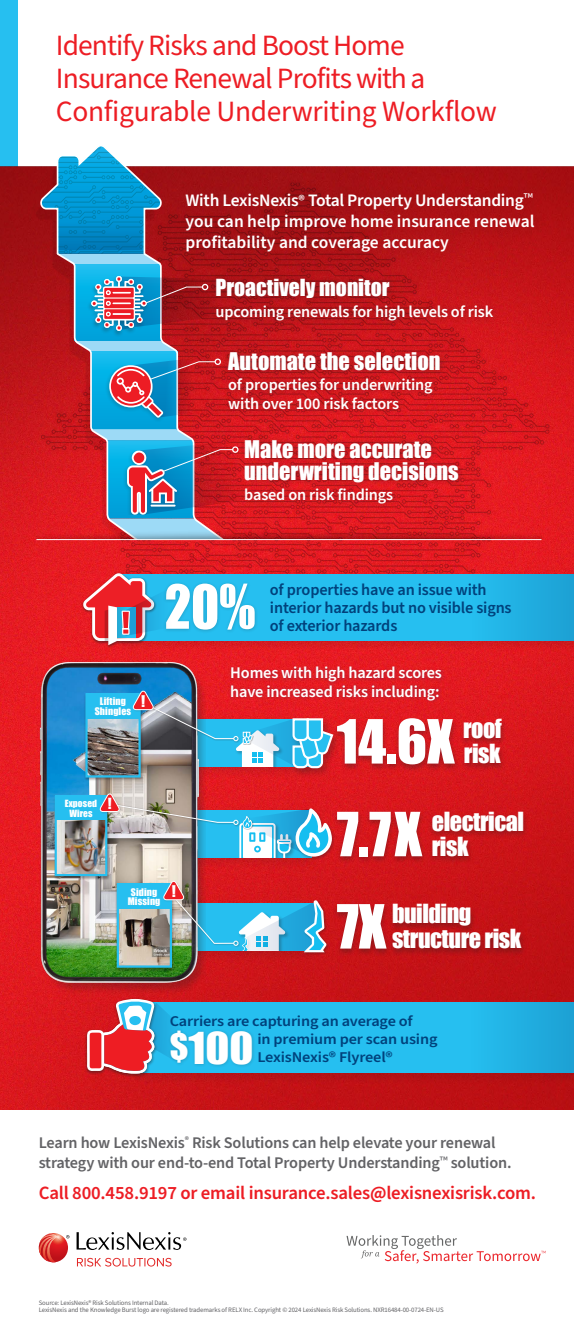
<style>
.page{position:relative;width:574px;height:1330px;background:#fff}
.page>*{position:absolute;margin:0;border:0;box-sizing:border-box;transform-origin:0 0}
.t1{font:56.25px "Impact";color:#fff}
.t2{font:56.06px "Impact";color:#fff;scale:.94 1}
.t3{font:40.38px "Impact";color:#fff;scale:1.11 1}
.t4{font:29.38px/32.6px "Source Sans Pro";letter-spacing:-.03em;color:#ed1d24}
.t5{font:24.19px/25px "Impact";letter-spacing:-.02em;color:#fff}
.t6{font:22.31px/22.3px "Impact";color:#fff}
.t7{font:21.62px "Impact";color:#fff}
.t8{font:600 18.75px "Source Sans Pro";letter-spacing:-.01em;color:#ed1d24}
.t9{font:600 17.5px/20.6px "Source Sans Pro";color:#fff;text-align:justify}
.t10{font:600 16.25px/18.1px "Source Sans Pro";letter-spacing:-.01em;color:#fff}
.t11{font:600 16.25px/19.4px "Source Sans Pro";letter-spacing:-.01em;color:#636366}
.t12{font:600 16.25px/18.1px "Source Sans Pro";letter-spacing:-.01em;color:#01427c}
.t13{font:600 14.94px/18.1px "Source Sans Pro";letter-spacing:-.01em;color:#01427c;scale:1.09 1}
.t14{font:14.81px "Impact";color:#fff}
.t15{font:14.12px "Impact";color:#fff}
.t16{font:9.62px/9.6px "Impact";letter-spacing:.01em;color:#fff;text-align:center}
.t17{font:9.12px/9.1px "Impact";letter-spacing:.01em;color:#fff;text-align:center}
.Ad_Legal{font:6.75px "Source Sans Pro";letter-spacing:-.015em;color:#636366}
.s1{font-size:14.38px}
.s2{font-size:34.19px}
</style>
<div class="page">
<div style="left:0;top:0;width:18px;height:167px;background:#26bff0"></div>
<img style="left:0;top:167px;width:573px;height:942px">
<img style="left:41px;top:180px;width:519px;height:460px">
<svg style="left:36px;top:166px;width:217px;height:364px;background:#ba1419"></svg>
<svg style="left:55px;top:264px;width:87px;height:266px;background:#9d3e4f"></svg>
<svg style="left:142px;top:251px;width:118px;height:279px;background:#a32f3c"></svg>
<svg style="left:38px;top:146px;width:125px;height:118px"></svg>
<div style="left:172px;top:179px;width:377px;height:88px;background:#231f20;opacity:.05"></div>
<div style="left:116px;top:574px;width:458px;height:78px;background:#231f20;opacity:.11"></div>
<div style="left:121px;top:574px;width:452px;height:66px;background:#26bff0"></div>
<div style="left:239px;top:434px;width:226px;height:77px;background:#231f20;opacity:.34"></div>
<svg style="left:59px;top:213px;width:82px;height:36px;background:#0085c2"></svg>
<div style="left:413px;top:574px;width:160px;height:66px;background:linear-gradient(to right,#28c6f7,#1ea4d7)"></div>
<div style="left:87px;top:275px;width:62px;height:62px;background:#231f20;opacity:.29"></div>
<svg style="left:91px;top:276px;width:127px;height:55px;background:#856175"></svg>
<div style="left:222px;top:347px;width:225px;height:69px;background:#231f20;opacity:.34"></div>
<div style="left:210px;top:273px;width:289px;height:54px;background:#231f20;opacity:.34"></div>
<div style="left:105px;top:365px;width:60px;height:56px;background:#231f20;opacity:.2"></div>
<svg style="left:75px;top:341px;width:156px;height:76px;background:#8a647b"></svg>
<svg style="left:91px;top:429px;width:155px;height:101px;background:#8e6a83"></svg>
<div style="left:129px;top:1002px;width:445px;height:81px;background:#231f20;opacity:.11"></div>
<div style="left:135px;top:1002px;width:438px;height:70px;background:#26bff0"></div>
<div style="left:412px;top:1002px;width:161px;height:70px;background:linear-gradient(to right,#28c6f7,#1ea4d7)"></div>
<div style="left:163px;top:714px;width:159px;height:66px;background:#231f20;opacity:.15"></div>
<div style="left:290px;top:716px;width:52px;height:62px;background:#231f20;opacity:.29"></div>
<div style="left:332px;top:715px;width:175px;height:57px;background:#231f20;opacity:.36"></div>
<div style="left:173px;top:804px;width:148px;height:66px;background:#231f20;opacity:.15"></div>
<div style="left:332px;top:809px;width:197px;height:55px;background:#231f20;opacity:.36"></div>
<div style="left:294px;top:807px;width:41px;height:53px;background:#231f20;opacity:.29"></div>
<div style="left:172px;top:898px;width:154px;height:66px;background:#c81519"></div>
<div style="left:332px;top:901px;width:195px;height:55px;background:#231f20;opacity:.36"></div>
<div style="left:303px;top:899px;width:26px;height:56px;background:#231f20;opacity:.29"></div>
<div style="left:241px;top:935px;width:11px;height:19px;background:#b91719"></div>
<div style="left:42px;top:665px;width:163px;height:331px;background:#231f20;opacity:.3"></div>
<img style="left:34px;top:658px;width:165px;height:330px">
<div style="left:115px;top:882px;width:60px;height:89px;background:#231f20;opacity:.4"></div>
<img style="left:120px;top:908px;width:49px;height:56px">
<div style="left:117px;top:883px;width:55px;height:84px;border:2px solid #26bff0"></div>
<div style="left:118px;top:883px;width:53px;height:25px;background:#26bff0"></div>
<img style="left:162px;top:880px;width:164px;height:72px">
<div style="left:53px;top:795px;width:57px;height:84px;background:#231f20;opacity:.4"></div>
<img style="left:58px;top:820px;width:46px;height:53px">
<div style="left:55px;top:795px;width:52px;height:81px;border:2px solid #26bff0"></div>
<div style="left:56px;top:795px;width:51px;height:25px;background:#26bff0"></div>
<img style="left:99px;top:793px;width:233px;height:64px">
<div style="left:84px;top:692px;width:60px;height:89px;background:#231f20;opacity:.4"></div>
<img style="left:88px;top:718px;width:50px;height:56px">
<div style="left:85px;top:693px;width:56px;height:84px;border:2px solid #26bff0"></div>
<div style="left:86px;top:693px;width:54px;height:25px;background:#26bff0"></div>
<img style="left:132px;top:690px;width:201px;height:78px">
<div style="left:228px;top:664px;width:217px;height:40px;background:#01427c;opacity:.13"></div>
<div style="left:163px;top:580px;width:96px;height:53px;background:#231f20;opacity:.22"></div>
<div style="left:81px;top:572px;width:75px;height:76px;background:#231f20;opacity:.5"></div>
<svg style="left:83px;top:573px;width:98px;height:72px"></svg>
<svg style="left:346px;top:1235px;width:199px;height:28px"></svg>
<div style="left:36px;top:530px;width:505px;height:9px;background:#231f20;opacity:.61"></div>
<div style="left:168px;top:1027px;width:88px;height:41px;background:#231f20;opacity:.22"></div>
<svg style="left:77px;top:1257px;width:95px;height:9px"></svg>
<svg style="left:77px;top:1232px;width:109px;height:17px"></svg>
<svg style="left:39px;top:1233px;width:30px;height:29px"></svg>
<div style="left:84px;top:997px;width:73px;height:80px;background:#231f20;opacity:.5"></div>
<svg style="left:87px;top:998px;width:99px;height:75px"></svg>
<hr style="left:36px;top:539px;width:505px;height:1px;background:#fff">
<p class="t4" style="left:56px;top:30px;width:442px">Identify Risks and Boost Home<br>Insurance Renewal Profits with a<br>Configurable Underwriting Workflow</p>
<p class="t9" style="left:185px;top:191px;width:350px">With LexisNexis<span class="s1">®</span> Total Property Understanding<sup>™ </sup>you can help improve home insurance renewal profitability and coverage accuracy</p>
<p class="t7" style="left:216px;top:271px;width:175px">Proactively monitor</p>
<p class="t10" style="left:216px;top:303px;width:279px">upcoming renewals for high levels of risk</p>
<p class="t6" style="left:228px;top:350px;width:214px">Automate the selection</p>
<p class="t10" style="left:228px;top:376px;width:206px">of properties for underwriting with over 100 risk factors</p>
<p class="t6" style="left:244px;top:437px;width:216px">Make more accurate underwriting decisions</p>
<p class="t10" style="left:244px;top:486px;width:150px">based on risk findings</p>
<p class="t16" style="left:95px;top:696px;width:38px">Lifting<br>Shingles</p>
<p class="t14" style="left:141px;top:689px;width:6px">!</p>
<p class="t17" style="left:65px;top:799px;width:34px">Exposed<br>Wires</p>
<p class="t15" style="left:108px;top:792px;width:5px">!</p>
<p class="t2" style="left:165px;top:563px;width:98px">20%</p>
<p class="t12" style="left:270px;top:581px;width:243px">of properties have an issue with interior hazards but no visible signs</p>
<p class="t12" style="left:270px;top:617px;width:129px">of exterior hazards</p>
<p class="t10" style="left:230px;top:664px;width:213px">Homes with high hazard scores have increased risks including:</p>
<p class="t1" style="left:337px;top:697px;width:119px">14.6X</p>
<p class="t5" style="left:463px;top:715px;width:40px">roof risk</p>
<p class="t1" style="left:337px;top:790px;width:86px">7.7X</p>
<p class="t5" style="left:432px;top:808px;width:94px">electrical risk</p>
<p class="t16" style="left:128px;top:886px;width:34px">Siding<br>Missing</p>
<p class="t14" style="left:172px;top:879px;width:6px">!</p>
<p class="t1" style="left:337px;top:882px;width:51px">7X</p>
<p class="t5" style="left:392px;top:900px;width:131px">building structure risk</p>
<p class="t13" style="left:170px;top:1012px;width:224px">Carriers are capturing an average of</p>
<p class="t3" style="left:170px;top:1016px;width:77px"><span class="s2">$</span>100</p>
<p class="t13" style="left:257px;top:1030px;width:167px">in premium per scan using<br>LexisNexis® Flyreel®</p>
<p class="t11" style="left:39px;top:1133px;width:474px">Learn how LexisNexis<sup>®</sup> Risk Solutions can help elevate your renewal strategy with our end-to-end Total Property Understanding<sup>™</sup> solution.</p>
<p class="t8" style="left:39px;top:1179px;width:499px">Call 800.458.9197 or email insurance.sales@lexisnexisrisk.com.</p>
<p class="Ad_Legal" style="left:39px;top:1297px;width:132px">Source: LexisNexis® Risk Solutions Internal Data.</p>
<p class="Ad_Legal" style="left:39px;top:1305px;width:406px">LexisNexis and the Knowledge Burst logo are registered trademarks of RELX Inc. Copyright © 2024 LexisNexis Risk Solutions. NXR16484-00-0724-EN-US</p>
</div>
